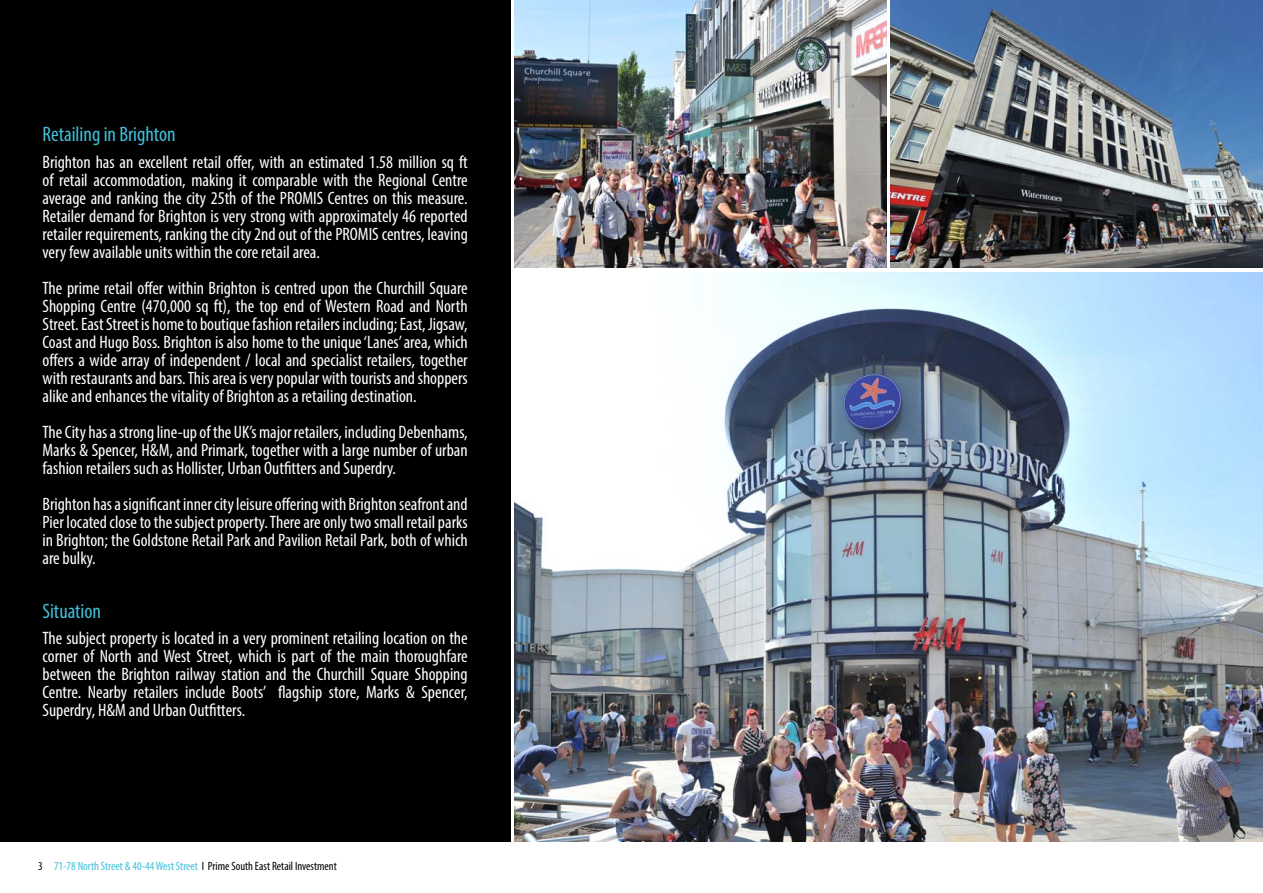
<style>
.page{position:relative;width:1263px;height:893px;background:#fff}
.page>*{position:absolute;margin:0;border:0;box-sizing:border-box;transform-origin:0 0}
.t1{font:condensed 21px "Myriad Pro";color:#41bfda}
.t2{font:condensed 18px/18px "Myriad Pro";color:#fff;text-align:justify}
.t3{font:condensed 12px "Myriad Pro";color:#000}
.s1{color:#41bfda}
</style>
<div class="page">
<div style="left:0;top:0;width:510px;height:842px;background:#000"></div>
<img style="left:514px;top:272px;width:749px;height:570px">
<img style="left:514px;top:0;width:373px;height:268px">
<img style="left:891px;top:0;width:372px;height:268px">
<p class="t1" style="left:43px;top:126px;width:135px">Retailing in Brighton</p>
<p class="t2" style="left:43px;top:155px;width:427px">Brighton has an excellent retail offer, with an estimated 1.58 million sq ft of retail accommodation, making it comparable with the Regional Centre average and ranking the city 25th of the PROMIS Centres on this measure.<br>Retailer demand for Brighton is very strong with approximately 46 reported retailer requirements, ranking the city 2nd out of the PROMIS centres, leaving very few available units within the core retail area.</p>
<p class="t2" style="left:43px;top:281px;width:427px">The prime retail offer within Brighton is centred upon the Churchill Square Shopping Centre (470,000 sq ft), the top end of Western Road and North Street. East Street is home to boutique fashion retailers including; East, Jigsaw, Coast and Hugo Boss. Brighton is also home to the unique ‘Lanes’ area, which offers a wide array of independent / local and specialist retailers, together with restaurants and bars. This area is very popular with tourists and shoppers alike and enhances the vitality of Brighton as a retailing destination.</p>
<p class="t2" style="left:43px;top:425px;width:427px">The City has a strong line-up of the UK’s major retailers, including Debenhams, Marks &amp; Spencer, H&amp;M, and Primark, together with a large number of urban fashion retailers such as Hollister, Urban Outfitters and Superdry.</p>
<p class="t2" style="left:43px;top:497px;width:427px">Brighton has a significant inner city leisure offering with Brighton seafront and Pier located close to the subject property. There are only two small retail parks in Brighton; the Goldstone Retail Park and Pavilion Retail Park, both of which are bulky.</p>
<p class="t1" style="left:43px;top:603px;width:60px">Situation</p>
<p class="t2" style="left:43px;top:631px;width:427px">The subject property is located in a very prominent retailing location on the corner of North and West Street, which is part of the main thoroughfare between the Brighton railway station and the Churchill Square Shopping Centre. Nearby retailers include Boots’ flagship store, Marks &amp; Spencer, Superdry, H&amp;M and Urban Outfitters.</p>
<p class="t3" style="left:38px;top:861px;width:300px">3 <span class="s1">71-78 North Street &amp; 40-44 West Street</span> I Prime South East Retail Investment</p>
</div>
